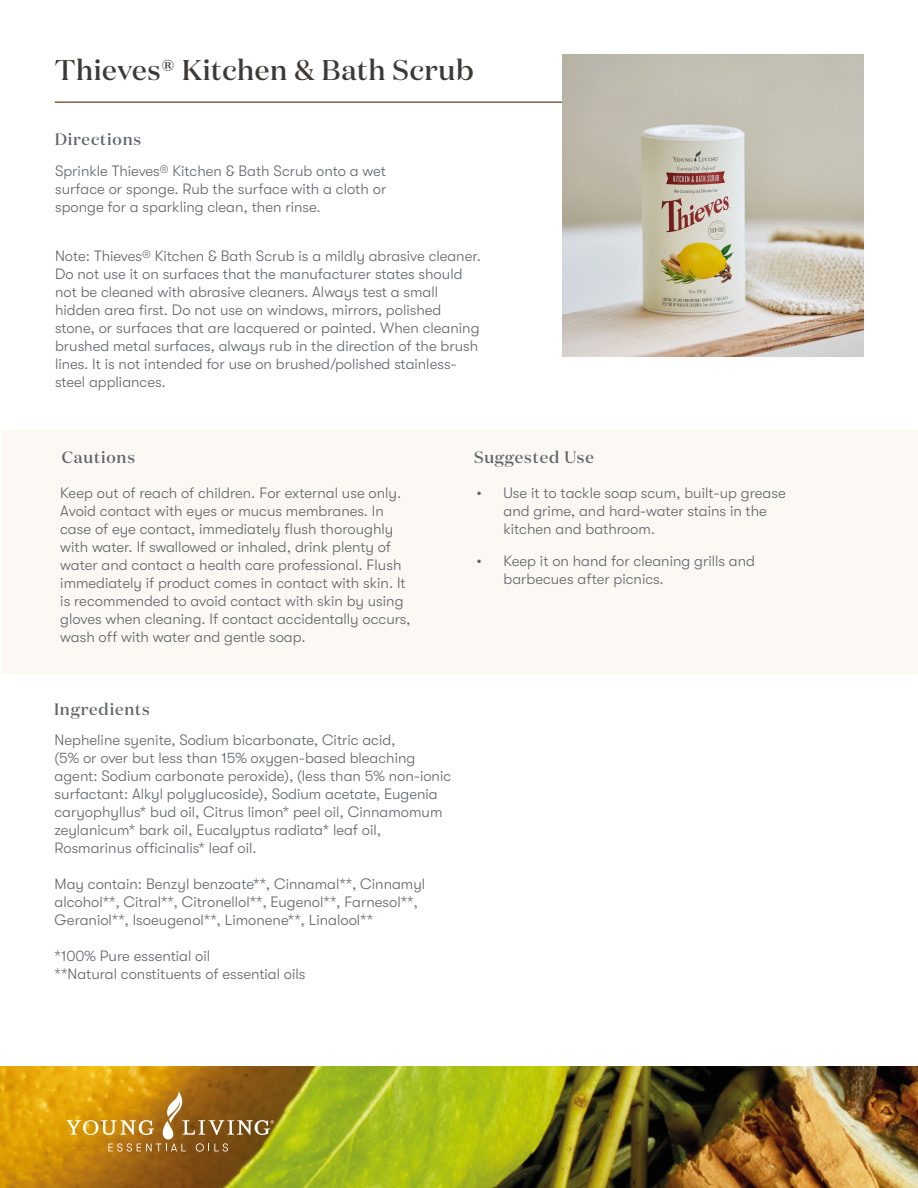
<style>
.page{position:relative;width:918px;height:1188px;background:#fff}
.page>*{position:absolute;margin:0;border:0;box-sizing:border-box;transform-origin:0 0}
.t1{font:500 28.5px "Domaine Display";letter-spacing:.02em;color:#3d3936}
.t2{font:500 16.5px "Domaine Display";letter-spacing:.05em;color:#61646a}
.t3{font:300 15px/18px "GT Walsheim Pro";color:#61646a}
</style>
<div class="page">
<img style="left:0;top:1067px;width:918px;height:121px">
<div style="left:2px;top:430px;width:916px;height:244px;background:#fcf8f4"></div>
<svg style="left:66px;top:1092px;width:208px;height:60px;background:#af7e26"></svg>
<hr style="left:55px;top:101px;width:544px;height:2px;background:#80623b">
<img style="left:562px;top:55px;width:302px;height:301px">
<h1 class="t1" style="left:55px;top:52px;width:420px">Thieves® Kitchen &amp; Bath Scrub</h1>
<p class="t2" style="left:55px;top:128px;width:88px">Directions</p>
<p class="t3" style="left:55px;top:162px;width:333px;text-align:justify">Sprinkle Thieves® Kitchen &amp; Bath Scrub onto a wet surface or sponge. Rub the surface with a cloth or sponge for a sparkling clean, then rinse.</p>
<p class="t3" style="left:55px;top:247px;width:427px">Note: Thieves® Kitchen &amp; Bath Scrub is a mildly abrasive cleaner.<br>Do not use it on surfaces that the manufacturer states should not be cleaned with abrasive cleaners. Always test a small hidden area first. Do not use on windows, mirrors, polished stone, or surfaces that are lacquered or painted. When cleaning brushed metal surfaces, always rub in the direction of the brush lines. It is not intended for use on brushed/polished stainless&shy;steel appliances.</p>
<p class="t2" style="left:62px;top:447px;width:75px">Cautions</p>
<p class="t3" style="left:60px;top:484px;width:352px">Keep out of reach of children. For external use only.<br>Avoid contact with eyes or mucus membranes. In case of eye contact, immediately flush thoroughly with water. If swallowed or inhaled, drink plenty of water and contact a health care professional. Flush immediately if product comes in contact with skin. It is recommended to avoid contact with skin by using gloves when cleaning. If contact accidentally occurs, wash off with water and gentle soap.</p>
<p class="t2" style="left:54px;top:699px;width:97px">Ingredients</p>
<p class="t3" style="left:55px;top:731px;width:398px">Nepheline syenite, Sodium bicarbonate, Citric acid,<br>(5% or over but less than 15% oxygen-based bleaching agent: Sodium carbonate peroxide), (less than 5% non-ionic surfactant: Alkyl polyglucoside), Sodium acetate, Eugenia caryophyllus* bud oil, Citrus limon* peel oil, Cinnamomum zeylanicum* bark oil, Eucalyptus radiata* leaf oil, Rosmarinus officinalis* leaf oil.</p>
<p class="t3" style="left:55px;top:875px;width:372px">May contain: Benzyl benzoate**, Cinnamal**, Cinnamyl alcohol**, Citral**, Citronellol**, Eugenol**, Farnesol**,<br>Geraniol**, Isoeugenol**, Limonene**, Linalool**</p>
<p class="t3" style="left:55px;top:947px;width:252px">*100% Pure essential oil<br>**Natural constituents of essential oils</p>
<p class="t2" style="left:474px;top:447px;width:121px">Suggested Use</p>
<p class="t3" style="left:503px;top:484px;width:284px;text-indent:-27px">• Use it to tackle soap scum, built-up grease and grime, and hard-water stains in the kitchen and bathroom.</p>
<p class="t3" style="left:503px;top:552px;width:253px;text-indent:-27px">• Keep it on hand for cleaning grills and barbecues after picnics.</p>
</div>
